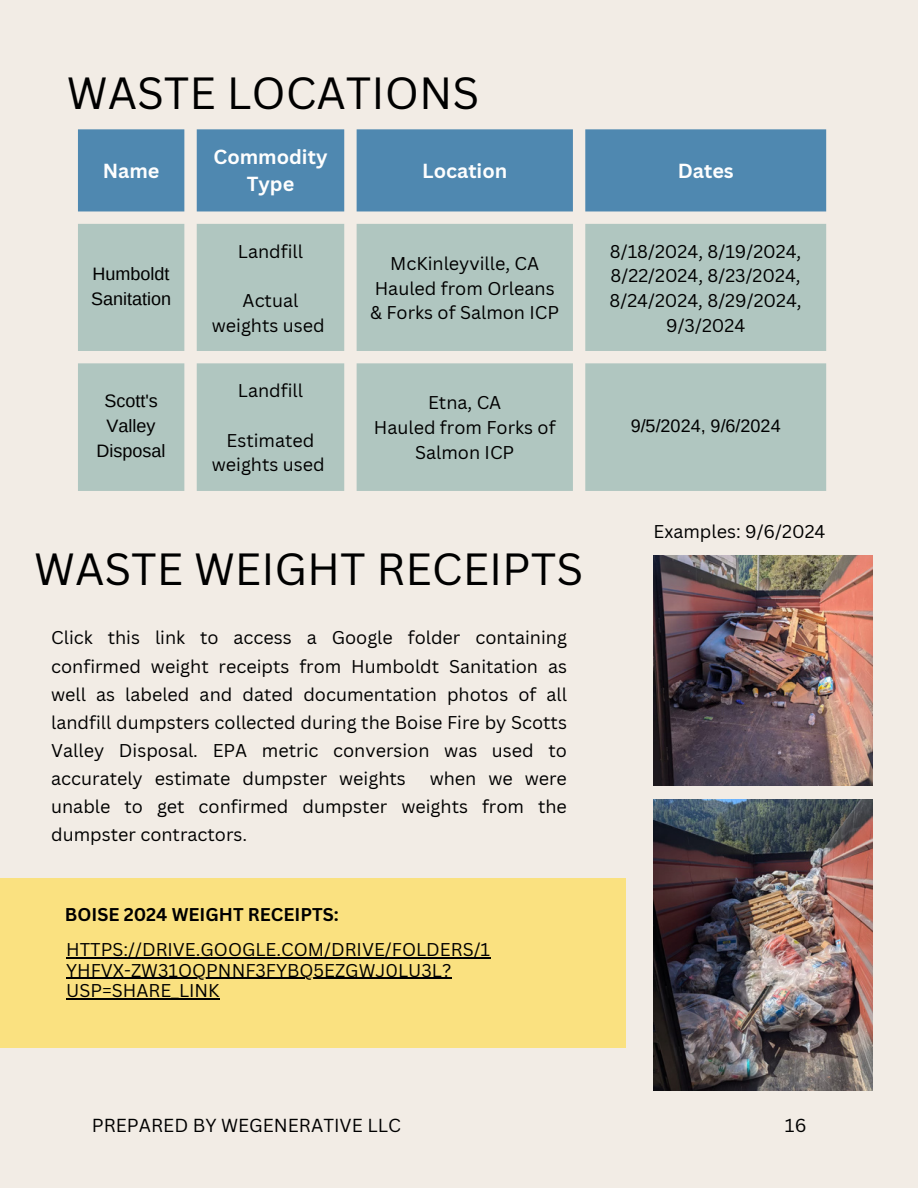
<style>
.page{position:relative;width:918px;height:1188px;background:#f2ece5}
.page>*{position:absolute;margin:0;border:0;box-sizing:border-box;transform-origin:0 0}
.t1{font:43.8px "Canva Sans";color:#000}
.t2{font:700 19.8px/27px "Canva Sans";color:#fefefe;text-align:center}
.t3{font:18.3px "Canva Sans";color:#000}
.t4{font:18px/24.8px "Canva Sans";color:#000;text-align:center}
.t5{font:18px/24.8px "Arimo";color:#000}
.t6{font:700 18px "Canva Sans";color:#000}
</style>
<div class="page">
<div style="left:78px;top:129px;width:748px;height:82px;background:#4f88b0"></div>
<svg style="left:78px;top:224px;width:748px;height:267px;background:#b6c9c3"></svg>
<div style="left:0;top:878px;width:625px;height:170px;background:#fae180"></div>
<img style="left:653px;top:799px;width:220px;height:291px">
<img style="left:653px;top:556px;width:220px;height:229px">
<hr style="left:66px;top:958px;width:424px;height:1px;background:#000">
<hr style="left:66px;top:978px;width:386px;height:1px;background:#000">
<hr style="left:66px;top:998px;width:154px;height:1px;background:#000">
<p class="t1" style="left:67px;top:62px;width:414px">WASTE LOCATIONS</p>
<h1 class="t2" style="left:103px;top:157px;width:58px">Name</h1>
<p class="t5" style="left:91px;top:261px;width:81px">Humboldt<br>Sanitation</p>
<p class="t5" style="left:97px;top:389px;width:71px;text-align:center">Scott's<br>Valley<br>Disposal</p>
<p class="t2" style="left:214px;top:143px;width:115px">Commodity<br>Type</p>
<p class="t4" style="left:238px;top:238px;width:67px">Landfill</p>
<p class="t4" style="left:212px;top:288px;width:114px">Actual weights used</p>
<p class="t4" style="left:238px;top:378px;width:67px">Landfill</p>
<p class="t4" style="left:212px;top:427px;width:114px">Estimated weights used</p>
<p class="t2" style="left:422px;top:157px;width:87px">Location</p>
<p class="t2" style="left:678px;top:157px;width:58px">Dates</p>
<p class="t4" style="left:390px;top:251px;width:151px">McKinleyville, CA</p>
<p class="t4" style="left:370px;top:275px;width:191px;text-align:left">Hauled from Orleans &amp; Forks of Salmon ICP</p>
<p class="t4" style="left:610px;top:238px;width:194px">8/18/2024, 8/19/2024,<br>8/22/2024, 8/23/2024,<br>8/24/2024, 8/29/2024,<br>9/3/2024</p>
<p class="t4" style="left:428px;top:390px;width:75px">Etna, CA</p>
<p class="t4" style="left:374px;top:415px;width:183px">Hauled from Forks of<br>Salmon ICP</p>
<p class="t5" style="left:631px;top:413px;width:152px">9/5/2024, 9/6/2024</p>
<h3 class="t4" style="left:653px;top:519px;width:173px">Examples: 9/6/2024</h3>
<h1 class="t1" style="left:34px;top:538px;width:550px">WASTE WEIGHT RECEIPTS</h1>
<h1 class="t4" style="left:51px;top:623px;width:517px;line-height:28.2px;text-align:justify">Click this link to access a Google folder containing confirmed weight receipts from Humboldt Sanitation as well as labeled and dated documentation photos of all landfill dumpsters collected during the Boise Fire by Scotts Valley Disposal. EPA metric conversion was used to accurately estimate dumpster weights</h1>
<h1 class="t4" style="left:51px;top:764px;width:517px;line-height:28.2px;text-align:justify;text-indent:379px">when we were unable to get confirmed dumpster weights from the dumpster contractors.</h1>
<h3 class="t6" style="left:65px;top:902px;width:275px">BOISE 2024 WEIGHT RECEIPTS:</h3>
<p class="t4" style="left:66px;top:937px;width:426px">HTTPS://DRIVE.GOOGLE.COM/DRIVE/FOLDERS/1</p>
<h2 class="t4" style="left:66px;top:960px;width:387px;line-height:20.2px;text-align:left">YHFVX-ZW31OQPNNF3FYBQ5EZGWJ0LU3L?<br>USP=SHARE_LINK</h2>
<p class="t3" style="left:92px;top:1112px;width:311px">PREPARED BY WEGENERATIVE LLC</p>
<p class="t3" style="left:785px;top:1112px;width:23px">16</p>
</div>
